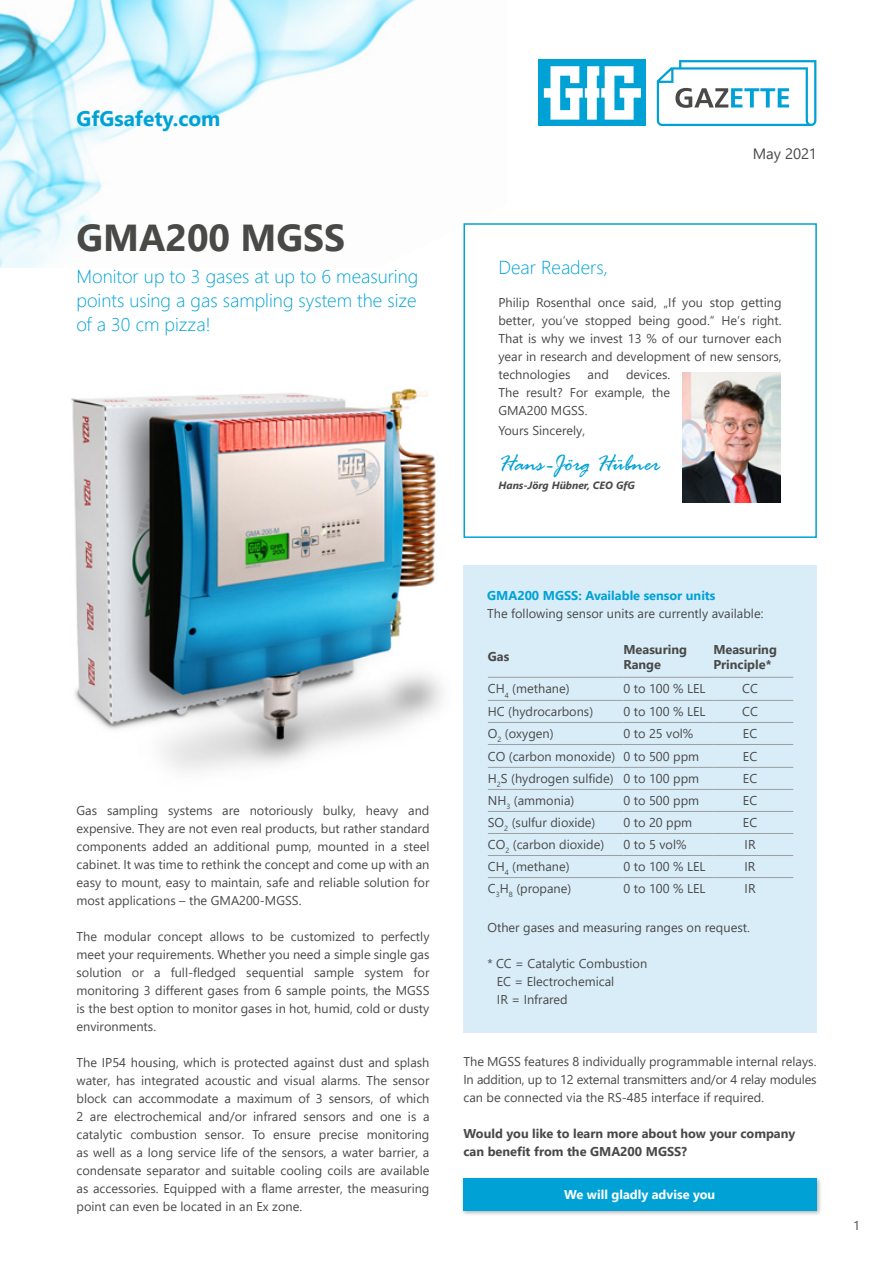
<style>
.page{position:relative;width:893px;height:1263px;background:#fff}
.page>*{position:absolute;margin:0;border:0;box-sizing:border-box;transform-origin:0 0}
.t1{font:700 37.5px "Segoe UI";color:#494948}
.t2{font:italic 24px "Rage";color:#00a2d6}
.t3{font:700 21px "Segoe UI";color:#00a2d6}
.t4{font:300 18.75px/24px "Segoe UI";color:#00a2d6;text-align:justify}
.t5{font:15px "Segoe UI";letter-spacing:-.005em;color:#494948}
.t6{font:12.75px/18px "Segoe UI";color:#494948;text-align:justify}
.t7{font:700 12.75px/15px "Segoe UI";color:#494948}
.t8{font:700 12.75px "Segoe UI";color:#00a2d6}
.t9{font:700 12.75px "Segoe UI";color:#fff}
.t10{font:italic 700 10.5px "Segoe UI";color:#494948}
</style>
<div class="page">
<img style="left:71px;top:388px;width:371px;height:383px">
<img style="left:0;top:0;width:416px;height:268px">
<div style="left:539px;top:60px;width:107px;height:66px;background:#00a2d6"></div>
<svg style="left:544px;top:66px;width:97px;height:54px"></svg>
<svg style="left:657px;top:60px;width:159px;height:66px"></svg>
<div style="left:460px;top:1177px;width:361px;height:39px;background:#000;opacity:.3"></div>
<div style="left:463px;top:1179px;width:353px;height:32px;background:#00a2d6"></div>
<div style="left:463px;top:223px;width:354px;height:315px;background:#fff;border:2px solid #00a2d6"></div>
<img style="left:683px;top:373px;width:98px;height:129px">
<div style="left:463px;top:566px;width:354px;height:467px;background:#d9edf9"></div>
<hr style="left:488px;top:677px;width:135px;height:1px;background:#9c9d9d">
<hr style="left:623px;top:677px;width:90px;height:1px;background:#9c9d9d">
<hr style="left:713px;top:677px;width:80px;height:1px;background:#9c9d9d">
<hr style="left:488px;top:700px;width:135px;height:1px;background:#9c9d9d">
<hr style="left:623px;top:700px;width:90px;height:1px;background:#9c9d9d">
<hr style="left:713px;top:700px;width:80px;height:1px;background:#9c9d9d">
<hr style="left:488px;top:722px;width:135px;height:1px;background:#9c9d9d">
<hr style="left:623px;top:722px;width:90px;height:1px;background:#9c9d9d">
<hr style="left:713px;top:722px;width:80px;height:1px;background:#9c9d9d">
<hr style="left:488px;top:744px;width:135px;height:1px;background:#9c9d9d">
<hr style="left:623px;top:744px;width:90px;height:1px;background:#9c9d9d">
<hr style="left:713px;top:744px;width:80px;height:1px;background:#9c9d9d">
<hr style="left:488px;top:767px;width:135px;height:1px;background:#9c9d9d">
<hr style="left:623px;top:767px;width:90px;height:1px;background:#9c9d9d">
<hr style="left:713px;top:767px;width:80px;height:1px;background:#9c9d9d">
<hr style="left:488px;top:789px;width:135px;height:1px;background:#9c9d9d">
<hr style="left:623px;top:789px;width:90px;height:1px;background:#9c9d9d">
<hr style="left:713px;top:789px;width:80px;height:1px;background:#9c9d9d">
<hr style="left:488px;top:811px;width:135px;height:1px;background:#9c9d9d">
<hr style="left:623px;top:811px;width:90px;height:1px;background:#9c9d9d">
<hr style="left:713px;top:811px;width:80px;height:1px;background:#9c9d9d">
<hr style="left:488px;top:833px;width:135px;height:1px;background:#9c9d9d">
<hr style="left:623px;top:833px;width:90px;height:1px;background:#9c9d9d">
<hr style="left:713px;top:833px;width:80px;height:1px;background:#9c9d9d">
<hr style="left:488px;top:855px;width:135px;height:1px;background:#9c9d9d">
<hr style="left:623px;top:855px;width:90px;height:1px;background:#9c9d9d">
<hr style="left:713px;top:855px;width:80px;height:1px;background:#9c9d9d">
<hr style="left:488px;top:877px;width:135px;height:1px;background:#9c9d9d">
<hr style="left:623px;top:877px;width:90px;height:1px;background:#9c9d9d">
<hr style="left:713px;top:877px;width:80px;height:1px;background:#9c9d9d">
<h3 class="t3" style="left:77px;top:99px;width:146px">GfGsafety.com</h3>
<h1 class="t1" style="left:77px;top:202px;width:270px">GMA200 MGSS</h1>
<h3 class="t4" style="left:77px;top:262px;width:343px">Monitor up to 3 gases at up to 6 measuring points using a gas sampling system the size of a 30 cm pizza!</h3>
<h3 class="t4" style="left:498px;top:253px;width:111px">Dear Readers,</h3>
<p class="t5" style="left:753px;top:140px;width:65px">May 2021</p>
<p class="t6" style="left:498px;top:293px;width:285px">Philip Rosenthal once said, „If you stop getting better, you‘ve stopped being good.“ He‘s right.<br>That is why we invest 13 % of our turnover each year in research and development of new sensors, technologies</p>
<p class="t6" style="left:498px;top:365px;width:173px;text-indent:128px">devices.<br>The result? For example, the GMA200 MGSS.</p>
<p class="t6" style="left:498px;top:420px;width:88px">Yours Sincerely,</p>
<h2 class="t2" style="left:498px;top:451px;width:164px">Hans -Jörg Hübner</h2>
<p class="t10" style="left:498px;top:475px;width:138px">Hans-Jörg Hübner, CEO GfG</p>
<p class="t6" style="left:588px;top:365px;width:23px">and</p>
<p class="t6" style="left:77px;top:800px;width:354px">Gas sampling systems are notoriously bulky, heavy and expensive. They are not even real products, but rather standard components added an additional pump, mounted in a steel cabinet. It was time to rethink the concept and come up with an easy to mount, easy to maintain, safe and reliable solution for most applications – the GMA200-MGSS.</p>
<p class="t6" style="left:77px;top:926px;width:354px">The modular concept allows to be customized to perfectly meet your requirements. Whether you need a simple single gas solution or a full-fledged sequential sample system for monitoring 3 different gases from 6 sample points, the MGSS is the best option to monitor gases in hot, humid, cold or dusty environments.</p>
<p class="t6" style="left:77px;top:1052px;width:354px">The IP54 housing, which is protected against dust and splash water, has integrated acoustic and visual alarms. The sensor block can accommodate a maximum of 3 sensors, of which 2 are electrochemical and/or infrared sensors and one is a catalytic combustion sensor. To ensure precise monitoring as well as a long service life of the sensors, a water barrier, a condensate separator and suitable cooling coils are available as accessories. Equipped with a flame arrester, the measuring point can even be located in an Ex zone.</p>
<p class="t8" style="left:487px;top:583px;width:230px">GMA200 MGSS: Available sensor units</p>
<p class="t6" style="left:487px;top:603px;width:278px">The following sensor units are currently available:</p>
<p class="t7" style="left:488px;top:648px;width:23px">Gas</p>
<p class="t7" style="left:623px;top:641px;width:65px">Measuring<br>Range</p>
<p class="t7" style="left:713px;top:641px;width:65px">Measuring<br>Principle*</p>
<p class="t6" style="left:488px;top:679px;width:83px">CH<sub>4</sub> (methane)</p>
<p class="t6" style="left:623px;top:679px;width:84px">0 to 100 % LEL</p>
<p class="t6" style="left:742px;top:679px;width:17px">CC</p>
<p class="t6" style="left:488px;top:701px;width:107px">HC (hydrocarbons)</p>
<p class="t6" style="left:623px;top:701px;width:84px">0 to 100 % LEL</p>
<p class="t6" style="left:742px;top:701px;width:17px">CC</p>
<p class="t6" style="left:488px;top:723px;width:67px">O<sub>2</sub> (oxygen)</p>
<p class="t6" style="left:623px;top:723px;width:71px">0 to 25 vol%</p>
<p class="t6" style="left:743px;top:723px;width:16px">EC</p>
<p class="t6" style="left:488px;top:746px;width:213px">CO (carbon monoxide) 0 to 500 ppm</p>
<p class="t6" style="left:743px;top:746px;width:16px">EC</p>
<p class="t6" style="left:488px;top:768px;width:213px">H<sub>2</sub>S (hydrogen sulfide) 0 to 100 ppm</p>
<p class="t6" style="left:743px;top:768px;width:16px">EC</p>
<p class="t6" style="left:488px;top:790px;width:88px">NH<sub>3</sub> (ammonia)</p>
<p class="t6" style="left:623px;top:790px;width:77px">0 to 500 ppm</p>
<p class="t6" style="left:743px;top:790px;width:16px">EC</p>
<p class="t6" style="left:488px;top:812px;width:109px">SO<sub>2</sub> (sulfur dioxide)</p>
<p class="t6" style="left:623px;top:812px;width:70px">0 to 20 ppm</p>
<p class="t6" style="left:743px;top:812px;width:16px">EC</p>
<p class="t6" style="left:488px;top:834px;width:118px">CO<sub>2</sub> (carbon dioxide)</p>
<p class="t6" style="left:623px;top:834px;width:65px">0 to 5 vol%</p>
<p class="t6" style="left:745px;top:834px;width:13px">IR</p>
<p class="t6" style="left:488px;top:856px;width:83px">CH<sub>4</sub> (methane)</p>
<p class="t6" style="left:623px;top:856px;width:84px">0 to 100 % LEL</p>
<p class="t6" style="left:745px;top:856px;width:13px">IR</p>
<p class="t6" style="left:488px;top:878px;width:85px">C<sub>3</sub>H<sub>8</sub> (propane)</p>
<p class="t6" style="left:623px;top:878px;width:84px">0 to 100 % LEL</p>
<p class="t6" style="left:745px;top:878px;width:13px">IR</p>
<p class="t6" style="left:487px;top:918px;width:264px">Other gases and measuring ranges on request.</p>
<p class="t6" style="left:497px;top:954px;width:152px;text-align:left;text-indent:-9px">* CC = Catalytic Combustion<br>EC = Electrochemical<br>IR = Infrared</p>
<p class="t6" style="left:463px;top:1051px;width:354px">The MGSS features 8 individually programmable internal relays.<br>In addition, up to 12 external transmitters and/or 4 relay modules can be connected via the RS-485 interface if required.</p>
<p class="t7" style="left:463px;top:1123px;width:333px;line-height:18px">Would you like to learn more about how your company can benefit from the GMA200 MGSS?</p>
<p class="t9" style="left:564px;top:1182px;width:153px">We will gladly advise you</p>
<p class="t6" style="left:853px;top:1215px;width:8px">1</p>
</div>
